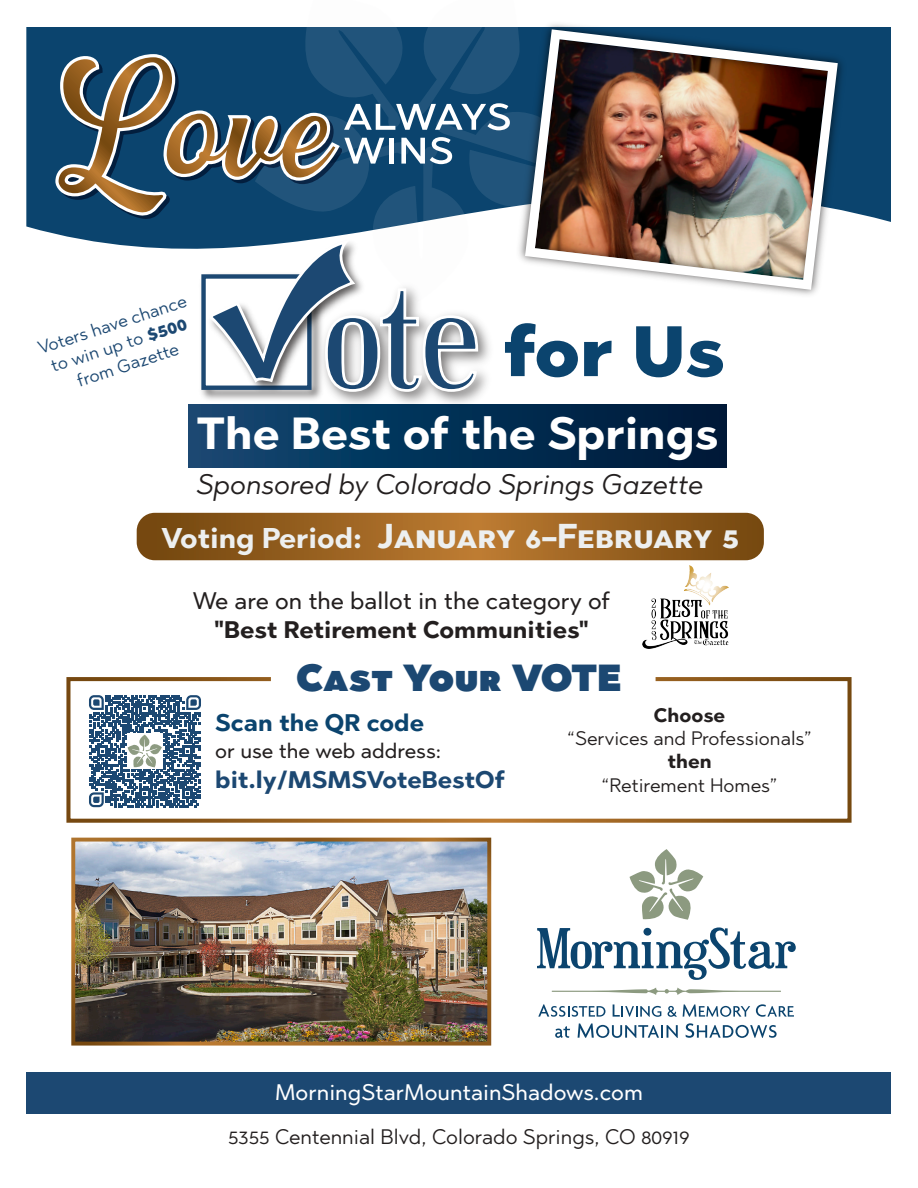
<style>
.page{position:relative;width:918px;height:1188px;background:#fff}
.page>*{position:absolute;margin:0;border:0;box-sizing:border-box;transform-origin:0 0}
.t1{font:900 71.1px "Abrade";color:#0b446e}
.t2{font:52.65px "Abrade";letter-spacing:-.01em;color:#fff}
.t3{font:700 45px "Abrade";color:#fff}
.t4{font:900 37.8px "Abrade";color:#1c4872}
.t5{font:700 34.5px "Abrade";color:#edefef}
.t6{font:italic 28.05px "Abrade";color:#231f1f}
.t7{font:24px "Abrade";color:#231f1f}
.t8{font:700 24px "Abrade";color:#231f1f}
.t9{font:700 24px "Abrade";color:#1c4872}
.t10{font:700 24px "Abrade";color:#0b446e}
.t11{font:22.5px "Abrade";color:#fff}
.t12{font:21px "Abrade";color:#231f1f}
.t13{font:21px "Abrade";color:#231f1f}
.t14{font:19.5px "Abrade";color:#231f1f}
.t15{font:700 19.5px "Abrade";color:#231f1f}
.t16{font:18px/21.6px "Abrade";color:#1c4872;text-align:center}
.s1{font-family:"Sexsmith";font-weight:400;font-size:141.9px;color:#1c4872}
.s2{font-size:28.5px}
.s3{font-weight:800}
</style>
<div class="page">
<svg style="left:137px;top:513px;width:627px;height:47px;background:#986121"></svg>
<div style="left:188px;top:404px;width:539px;height:63px;background:linear-gradient(to right,#104873,#001837)"></div>
<svg style="left:26px;top:27px;width:865px;height:206px;background:#194f76"></svg>
<div style="left:26px;top:1072px;width:865px;height:42px;background:#1c4872"></div>
<img style="left:581px;top:27px;width:269px;height:268px">
<img style="left:581px;top:29px;width:257px;height:261px">
<img style="left:188px;top:399px;width:310px;height:49px">
<img style="left:197px;top:399px;width:129px;height:5px">
<svg style="left:52px;top:24px;width:529px;height:375px"></svg>
<svg style="left:537px;top:927px;width:259px;height:53px"></svg>
<svg style="left:630px;top:849px;width:73px;height:71px"></svg>
<svg style="left:551px;top:988px;width:230px;height:7px"></svg>
<svg style="left:538px;top:1004px;width:67px;height:13px"></svg>
<svg style="left:613px;top:1004px;width:48px;height:13px"></svg>
<svg style="left:668px;top:1006px;width:9px;height:11px"></svg>
<svg style="left:683px;top:1004px;width:67px;height:13px"></svg>
<svg style="left:756px;top:1004px;width:38px;height:13px"></svg>
<svg style="left:555px;top:1026px;width:15px;height:12px"></svg>
<svg style="left:578px;top:1023px;width:100px;height:15px"></svg>
<svg style="left:686px;top:1023px;width:91px;height:15px"></svg>
<img style="left:76px;top:843px;width:410px;height:198px">
<img style="left:643px;top:565px;width:86px;height:84px">
<svg style="left:66px;top:677px;width:786px;height:146px"></svg>
<h2 class="t2" style="left:343px;top:76px;width:170px">always</h2>
<h2 class="t2" style="left:343px;top:110px;width:112px">wins</h2>
<h1 class="t1" style="left:324px;top:304px;width:402px"><span class="s1">ote</span> for Us</h1>
<h3 class="t3" style="left:196px;top:404px;width:524px">The Best of the Springs</h3>
<h3 class="t6" style="left:196px;top:466px;width:508px">Sponsored by Colorado Springs Gazette</h3>
<h3 class="t5" style="left:162px;top:513px;width:579px"><span class="s2">Voting Period:</span> January 6–February 5</h3>
<p class="t16" style="left:35px;top:337px;width:157px;rotate:-18deg">Voters have chance to win up to <span class="s3">$500 </span>from Gazette</p>
<p class="t7" style="left:193px;top:585px;width:419px">We are on the ballot in the category of</p>
<p class="t8" style="left:214px;top:614px;width:376px">"Best Retirement Communities"</p>
<h3 class="t4" style="left:296px;top:653px;width:327px">Cast Your VOTE</h3>
<p class="t10" style="left:215px;top:706px;width:210px">Scan the QR code</p>
<p class="t13" style="left:215px;top:737px;width:227px">or use the web address:</p>
<p class="t9" style="left:215px;top:763px;width:291px">bit.ly/MSMSVoteBestOf</p>
<p class="t15" style="left:654px;top:702px;width:73px">Choose</p>
<p class="t14" style="left:567px;top:725px;width:247px">“Services and Professionals”</p>
<p class="t15" style="left:667px;top:748px;width:46px">then</p>
<p class="t14" style="left:601px;top:772px;width:178px">“Retirement Homes”</p>
<p class="t11" style="left:275px;top:1077px;width:369px">MorningStarMountainShadows.com</p>
<p class="t12" style="left:228px;top:1122px;width:463px">5355 Centennial Blvd, Colorado Springs, CO 80919</p>
</div>
